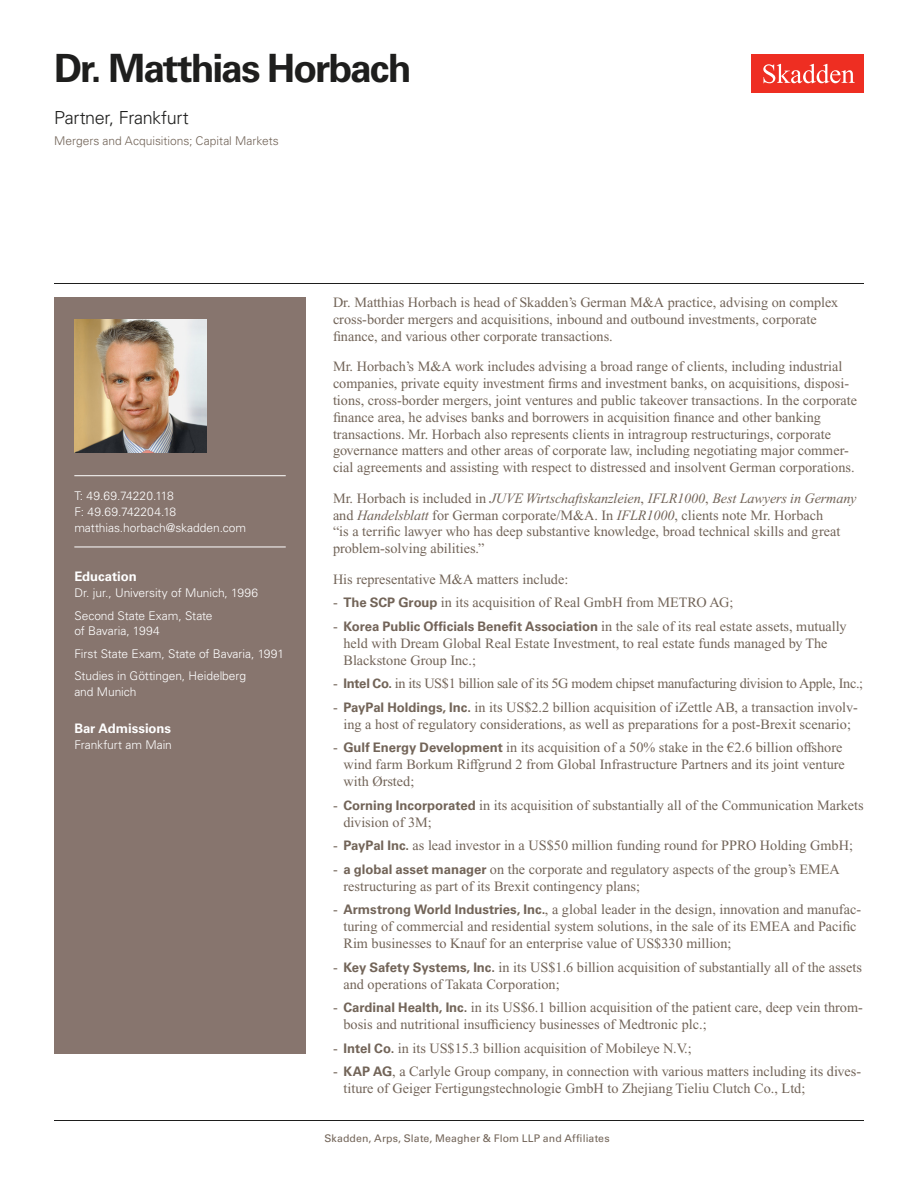
<style>
.page{position:relative;width:918px;height:1188px;background:#fff}
.page>*{position:absolute;margin:0;border:0;box-sizing:border-box;transform-origin:0 0}
.Name{font:700 39px "Univers LT Std";letter-spacing:-.05em;color:#1e1e1d}
.Title_and_Office{font:300 18px "Univers LT Std";letter-spacing:-.02em;color:#1e1e1d}
.Main_Body{font:14.25px/16.8px "Times New Roman PS Std";color:#726458}
.Main_Body-2{font:14.25px "Times New Roman PS Std";letter-spacing:-.02em;color:#726458}
.Bar_Admission_Educat{font:700 13.2px "Univers LT Std";letter-spacing:-.005em;color:#fff}
.Sidebar_text{font:300 12px/15.8px "Univers LT Std";letter-spacing:-.005em;color:#fff}
.Practice{font:300 12px "Univers LT Std";color:#726458}
.Email{font:300 12px "Univers LT Std";letter-spacing:-.005em;color:#fff}
.Phone_Number{font:300 12px "Univers LT Std";color:#fff}
.Fax_Number{font:300 12px "Univers LT Std";letter-spacing:.005em;color:#fff}
.Folio{font:10.5px "Univers LT Std";letter-spacing:.01em;color:#726458}
.s1{font-style:italic}
.s2{font-family:"Univers LT Std";font-weight:700;font-size:13.2px}
.s3{color:#736459}
.s4{font-family:"Univers LT Std";font-weight:700;font-size:13.2px;color:#736459}
.s5{font-weight:700;color:#fff}
</style>
<div class="page">
<div style="left:752px;top:54px;width:112px;height:39px;background:#ee2e22"></div>
<svg style="left:763px;top:64px;width:92px;height:19px"></svg>
<div style="left:54px;top:297px;width:252px;height:756px;background:#87756e"></div>
<hr style="left:74px;top:475px;width:212px;height:1px;background:#fff">
<hr style="left:74px;top:547px;width:212px;height:1px;background:#fff">
<img style="left:74px;top:320px;width:132px;height:132px">
<hr style="left:54px;top:1120px;width:810px;height:1px;background:#1e1e1d">
<hr style="left:54px;top:283px;width:810px;height:1px;background:#1e1e1d">
<h1 class="Name" style="left:54px;top:46px;width:359px">Dr. Matthias Horbach</h1>
<h2 class="Title_and_Office" style="left:54px;top:107px;width:136px">Partner, Frankfurt</h2>
<h3 class="Practice" style="left:54px;top:134px;width:226px">Mergers and Acquisitions; Capital Markets</h3>
<p class="Phone_Number" style="left:74px;top:489px;width:101px">T: 49.69.74220.118</p>
<p class="Fax_Number" style="left:74px;top:504px;width:103px">F: 49.69.742204.18</p>
<p class="Email" style="left:74px;top:520px;width:173px">matthias.horbach@skadden.com</p>
<p class="Bar_Admission_Educat" style="left:74px;top:569px;width:64px">Education</p>
<p class="Sidebar_text" style="left:74px;top:585px;width:185px">Dr. jur., University of Munich, 1996</p>
<p class="Sidebar_text" style="left:74px;top:608px;width:140px">Second State Exam, State of Bavaria, 1994</p>
<p class="Sidebar_text" style="left:74px;top:646px;width:211px">First State Exam, State of Bavaria, 1991</p>
<p class="Sidebar_text" style="left:74px;top:668px;width:173px">Studies in Göttingen, Heidelberg and Munich</p>
<p class="Bar_Admission_Educat" style="left:74px;top:721px;width:98px">Bar Admissions</p>
<p class="Sidebar_text" style="left:74px;top:737px;width:99px">Frankfurt am Main</p>
<p class="Main_Body" style="left:333px;top:294px;width:507px">Dr. Matthias Horbach is head of Skadden’s German M&amp;A practice, advising on complex cross-border mergers and acquisitions, inbound and outbound investments, corporate finance, and various other corporate transactions.</p>
<p class="Main_Body" style="left:333px;top:358px;width:526px">Mr. Horbach’s M&amp;A work includes advising a broad range of clients, including industrial companies, private equity investment firms and investment banks, on acquisitions, disposi&shy;tions, cross-border mergers, joint ventures and public takeover transactions. In the corporate finance area, he advises banks and borrowers in acquisition finance and other banking transactions. Mr. Horbach also represents clients in intragroup restructurings, corporate governance matters and other areas of corporate law, including negotiating major commer&shy;cial agreements and assisting with respect to distressed and insolvent German corporations.</p>
<p class="Main_Body" style="left:333px;top:490px;width:525px">Mr. Horbach is included in <span class="s1">JUVE Wirtschaftskanzleien</span>, <span class="s1">IFLR1000</span>, <span class="s1">Best Lawyers in Germany </span>and <span class="s1">Handelsblatt</span> for German corporate/M&amp;A. In <span class="s1">IFLR1000</span>, clients note Mr. Horbach<br>“is a terrific lawyer who has deep substantive knowledge, broad technical skills and great problem-solving abilities.”</p>
<p class="Main_Body" style="left:333px;top:571px;width:237px">His representative M&amp;A matters include:</p>
<p class="Main_Body" style="left:333px;top:594px;width:402px">- <span class="s2">The SCP Group</span> in its acquisition of Real GmbH from METRO AG;</p>
<p class="Main_Body" style="left:344px;top:618px;width:505px;text-indent:-10px"><span class="s3">-</span> <span class="s4">Korea Public Officials Benefit Association</span> in the sale of its real estate assets, mutually held with Dream Global Real Estate Investment, to real estate funds managed by The<br>Blackstone Group Inc.;</p>
<p class="Main_Body-2" style="left:333px;top:676px;width:532px">- <span class="s2">Intel Co.</span> in its US$1 billion sale of its 5G modem chipset manufacturing division to Apple, Inc.;</p>
<p class="Main_Body" style="left:333px;top:699px;width:526px;text-align:center">- <span class="s2">PayPal Holdings, Inc.</span> in its US$2.2 billion acquisition of iZettle AB, a transaction involv&shy;ing a host of regulatory considerations, as well as preparations for a post-Brexit scenario;</p>
<p class="Main_Body" style="left:344px;top:739px;width:503px;text-indent:-10px">- <span class="s2">Gulf Energy Development</span> in its acquisition of a 50% stake in the €2.6 billion offshore wind farm Borkum Riffgrund 2 from Global Infrastructure Partners and its joint venture with Ørsted;</p>
<p class="Main_Body" style="left:344px;top:797px;width:522px;text-indent:-10px">- <span class="s2">Corning Incorporated</span> in its acquisition of substantially all of the Communication Markets division of 3M;</p>
<p class="Main_Body" style="left:333px;top:837px;width:521px">- <span class="s2">PayPal Inc.</span> as lead investor in a US$50 million funding round for PPRO Holding GmbH;</p>
<p class="Main_Body" style="left:344px;top:861px;width:498px;text-indent:-10px">- <span class="s2">a global asset manager</span> on the corporate and regulatory aspects of the group’s EMEA restructuring as part of its Brexit contingency plans;</p>
<p class="Main_Body" style="left:344px;top:901px;width:519px;text-indent:-10px">- <span class="s2">Armstrong World Industries, Inc.</span>, a global leader in the design, innovation and manufac&shy;turing of commercial and residential system solutions, in the sale of its EMEA and Pacific<br>Rim businesses to Knauf for an enterprise value of US$330 million;</p>
<p class="Main_Body" style="left:344px;top:959px;width:520px;text-indent:-10px">- <span class="s2">Key Safety Systems, Inc.</span> in its US$1.6 billion acquisition of substantially all of the assets and operations of Takata Corporation;</p>
<p class="Main_Body" style="left:344px;top:999px;width:521px;text-indent:-10px">- <span class="s2">Cardinal Health, Inc.</span> in its US$6.1 billion acquisition of the patient care, deep vein throm&shy;bosis and nutritional insufficiency businesses of Medtronic plc.;</p>
<p class="Main_Body" style="left:333px;top:1040px;width:360px">- <span class="s2">Intel Co.</span> in its US$15.3 billion acquisition of Mobileye N.V.;</p>
<p class="Main_Body" style="left:344px;top:1063px;width:519px;text-indent:-10px">- <span class="s2">KAP AG</span>, a Carlyle Group company, in connection with various matters including its dives&shy;titure of Geiger Fertigungstechnologie GmbH to Zhejiang Tieliu Clutch Co., Ltd;</p>
<p class="Folio" style="left:308px;top:1132px;width:303px"><span class="s5">1</span> Skadden, Arps, Slate, Meagher &amp; Flom LLP and Affiliates</p>
</div>
